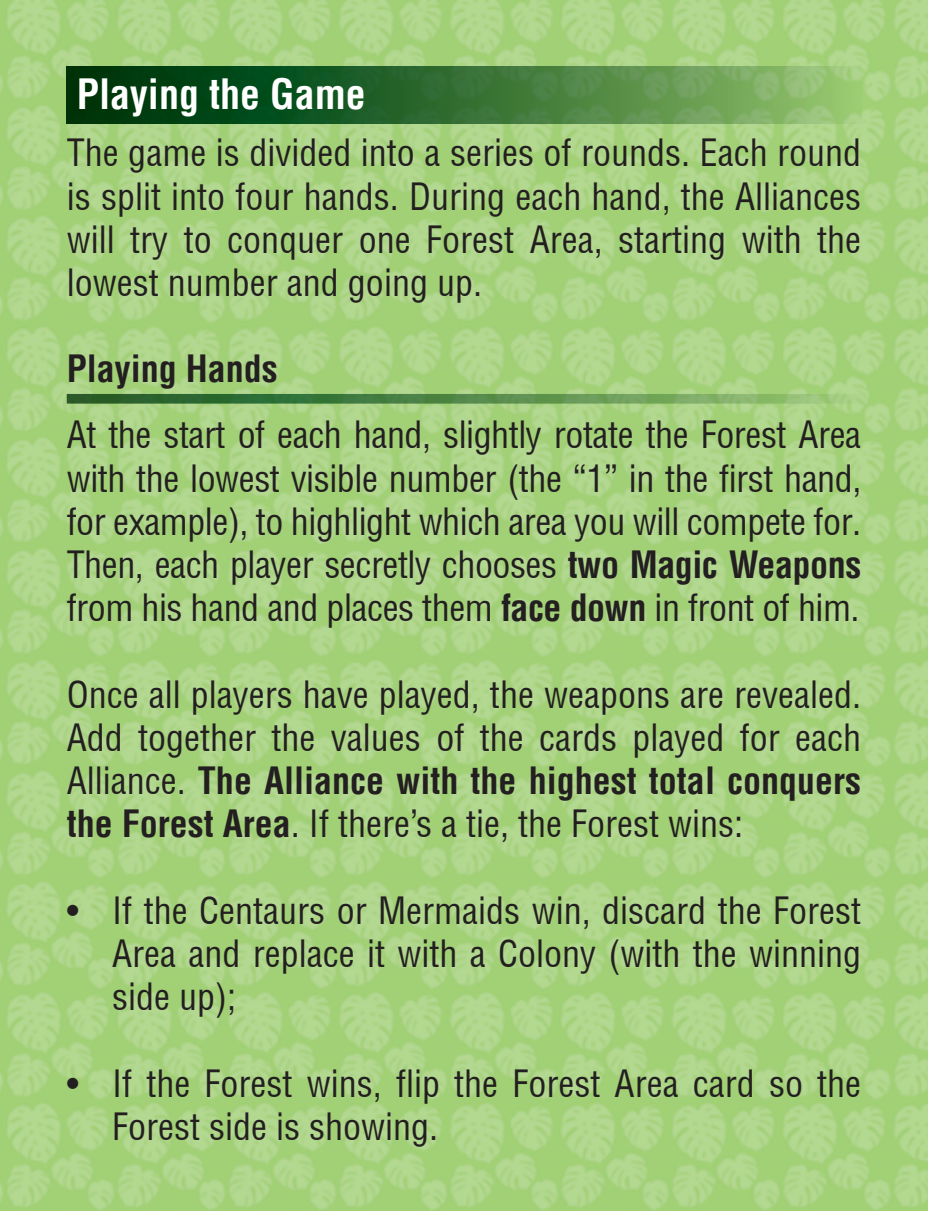
<style>
.page{position:relative;width:928px;height:1211px;background:#fff}
.page>*{position:absolute;margin:0;border:0;box-sizing:border-box;transform-origin:0 0}
.t1{font:700 condensed 40px "Context Condensed S Si";color:#fff}
.t2{font:36px/43.2px "Context Condensed S Si Condensed";color:#231f20;text-align:justify}
.t3{font:700 condensed 36px "Context Condensed S Si";color:#231f20}
.s1{font-family:"Context Condensed S Si";font-weight:700;font-stretch:condensed}
.s2{font-family:"Context Condensed S Si Condensed";font-weight:400;font-stretch:normal}
</style>
<div class="page">
<img style="left:0;top:0;width:927px;height:1211px">
<svg style="left:67px;top:67px;width:793px;height:57px;background:#3b7438"></svg>
<p class="t1" style="left:77px;top:69px;width:290px">Playing the Game</p>
<p class="t2" style="left:67px;top:131px;width:795px">The game is divided into a series of rounds. Each round is split into four hands. During each hand, the Alliances will try to conquer one Forest Area, starting with the lowest number and going up.</p>
<p class="t3" style="left:67px;top:347px;width:212px">Playing Hands</p>
<p class="t2" style="left:67px;top:413px;width:795px">At the start of each hand, slightly rotate the Forest Area with the lowest visible number (the “1” in the first hand, for example), to highlight which area you will compete for.<br>Then, each player secretly chooses <span class="s1">two Magic Weapons </span>from his hand and places them <span class="s1">face down</span> in front of him.</p>
<p class="t2" style="left:67px;top:672px;width:795px">Once all players have played, the weapons are revealed.<br>Add together the values of the cards played for each</p>
<p class="t3" style="left:67px;top:759px;width:795px"><span class="s2">Alliance.</span> The Alliance with the highest total conquers</p>
<p class="t2" style="left:67px;top:801px;width:677px"><span class="s1">the Forest Area</span>. If there’s a tie, the Forest wins:</p>
<p class="t2" style="left:112px;top:888px;width:750px;text-indent:-45px">• If the Centaurs or Mermaids win, discard the Forest Area and replace it with a Colony (with the winning side up);</p>
<p class="t2" style="left:112px;top:1061px;width:750px;text-indent:-45px">• If the Forest wins, flip the Forest Area card so the<br>Forest side is showing.</p>
</div>
